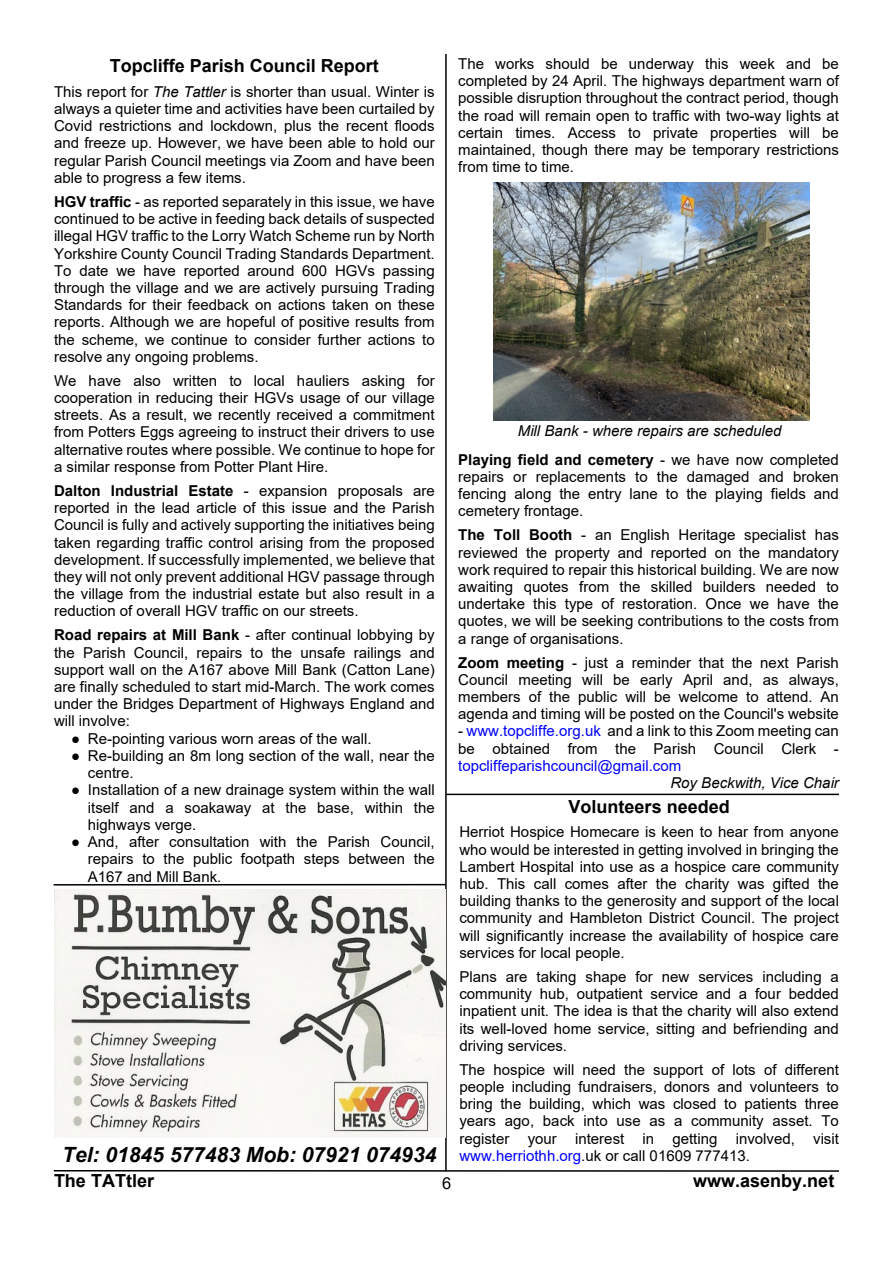
<style>
.page{position:relative;width:893px;height:1263px;background:#fff}
.page>*{position:absolute;margin:0;border:0;box-sizing:border-box;transform-origin:0 0}
.t1{font:italic 700 21px "Arial";color:#000}
.t2{font:700 18px "Arial";color:#000}
.t3{font:16.5px "Arial";color:#000}
.t4{font:15px/17.2px "Arial";color:#000;text-align:justify}
.t5{font:italic 15px "Arial";color:#000}
.t6{font:15px "Arial";color:#00f}
.s1{font-style:italic}
.s2{font-weight:700}
.s3{font-family:"Times New Roman"}
.s4{color:#00f}
</style>
<div class="page">
<hr style="left:54px;top:1170px;width:785px;height:2px;background:#000">
<hr style="left:445px;top:54px;width:2px;height:1117px;background:#000">
<hr style="left:54px;top:884px;width:392px;height:1px;background:#000">
<img style="left:54px;top:889px;width:391px;height:249px">
<img style="left:493px;top:183px;width:317px;height:237px">
<hr style="left:446px;top:794px;width:393px;height:1px;background:#000">
<p class="t2" style="left:110px;top:59px;width:271px">Topcliffe Parish Council Report</p>
<p class="t4" style="left:54px;top:84px;width:382px">This report for <span class="s1">The Tattler</span> is shorter than usual. Winter is always a quieter time and activities have been curtailed by Covid restrictions and lockdown, plus the recent floods and freeze up. However, we have been able to hold our regular Parish Council meetings via Zoom and have been able to progress a few items.</p>
<p class="t4" style="left:54px;top:194px;width:382px"><span class="s2">HGV traffic</span> - as reported separately in this issue, we have continued to be active in feeding back details of suspected illegal HGV traffic to the Lorry Watch Scheme run by North Yorkshire County Council Trading Standards Department.<br>To date we have reported around 600 HGVs passing through the village and we are actively pursuing Trading Standards for their feedback on actions taken on these reports. Although we are hopeful of positive results from the scheme, we continue to consider further actions to resolve any ongoing problems.</p>
<p class="t4" style="left:54px;top:373px;width:382px">We have also written to local hauliers asking for cooperation in reducing their HGVs usage of our village streets. As a result, we recently received a commitment from Potters Eggs agreeing to instruct their drivers to use alternative routes where possible. We continue to hope for a similar response from Potter Plant Hire.</p>
<p class="t4" style="left:54px;top:483px;width:382px"><span class="s2">Dalton Industrial Estate</span> - expansion proposals are reported in the lead article of this issue and the Parish Council is fully and actively supporting the initiatives being taken regarding traffic control arising from the proposed development. If successfully implemented, we believe that they will not only prevent additional HGV passage through the village from the industrial estate but also result in a reduction of overall HGV traffic on our streets.</p>
<p class="t4" style="left:54px;top:628px;width:382px"><span class="s2">Road repairs at Mill Bank</span> - after continual lobbying by the Parish Council, repairs to the unsafe railings and support wall on the A167 above Mill Bank (Catton Lane) are finally scheduled to start mid-March. The work comes under the Bridges Department of Highways England and will involve:</p>
<p class="t4" style="left:71px;top:731px;width:302px"><span class="s3">●</span> Re-pointing various worn areas of the wall.</p>
<p class="t4" style="left:88px;top:748px;width:348px;text-indent:-17px"><span class="s3">●</span> Re-building an 8m long section of the wall, near the centre.</p>
<p class="t4" style="left:88px;top:783px;width:348px;text-indent:-17px"><span class="s3">●</span> Installation of a new drainage system within the wall itself and a soakaway at the base, within the highways verge.</p>
<p class="t4" style="left:88px;top:834px;width:348px;text-indent:-17px"><span class="s3">●</span> And, after consultation with the Parish Council, repairs to the public footpath steps between the A167 and Mill Bank.</p>
<h1 class="t1" style="left:62px;top:1147px;width:376px">Tel: 01845 577483 Mob: 07921 074934</h1>
<p class="t4" style="left:458px;top:56px;width:382px">The works should be underway this week and be completed by 24 April. The highways department warn of possible disruption throughout the contract period, though the road will remain open to traffic with two-way lights at certain times. Access to private properties will be maintained, though there may be temporary restrictions from time to time.</p>
<p class="t5" style="left:518px;top:425px;width:265px">Mill Bank - where repairs are scheduled</p>
<p class="t4" style="left:458px;top:452px;width:382px"><span class="s2">Playing field and cemetery</span> - we have now completed repairs or replacements to the damaged and broken fencing along the entry lane to the playing fields and cemetery frontage.</p>
<p class="t4" style="left:458px;top:528px;width:382px"><span class="s2">The Toll Booth</span> - an English Heritage specialist has reviewed the property and reported on the mandatory work required to repair this historical building. We are now awaiting quotes from the skilled builders needed to undertake this type of restoration. Once we have the quotes, we will be seeking contributions to the costs from a range of organisations.</p>
<p class="t4" style="left:458px;top:655px;width:382px"><span class="s2">Zoom meeting</span> - just a reminder that the next Parish Council meeting will be early April and, as always, members of the public will be welcome to attend. An agenda and timing will be posted on the Council's website</p>
<p class="t4" style="left:458px;top:724px;width:382px">- <span class="s4">www.topcliffe.org.uk</span> and a link to this Zoom meeting can be obtained from the Parish Council Clerk -</p>
<p class="t6" style="left:458px;top:760px;width:225px">topcliffeparishcouncil@gmail.com</p>
<p class="t5" style="left:670px;top:777px;width:170px">Roy Beckwith, Vice Chair</p>
<p class="t2" style="left:569px;top:799px;width:163px">Volunteers needed</p>
<p class="t4" style="left:459px;top:825px;width:381px">Herriot Hospice Homecare is keen to hear from anyone who would be interested in getting involved in bringing the Lambert Hospital into use as a hospice care community hub. This call comes after the charity was gifted the building thanks to the generosity and support of the local community and Hambleton District Council. The project will significantly increase the availability of hospice care services for local people.</p>
<p class="t4" style="left:459px;top:969px;width:381px">Plans are taking shape for new services including a community hub, outpatient service and a four bedded inpatient unit. The idea is that the charity will also extend its well-loved home service, sitting and befriending and driving services.</p>
<p class="t4" style="left:459px;top:1062px;width:381px">The hospice will need the support of lots of different people including fundraisers, donors and volunteers to bring the building, which was closed to patients three years ago, back into use as a community asset. To register your interest in getting involved, visit <span class="s4">www.herriothh.org</span>.uk or call 01609 777413.</p>
<p class="t2" style="left:54px;top:1174px;width:102px">The TATtler</p>
<p class="t2" style="left:693px;top:1174px;width:143px">www.asenby.net</p>
<p class="t3" style="left:442px;top:1177px;width:11px">6</p>
</div>
